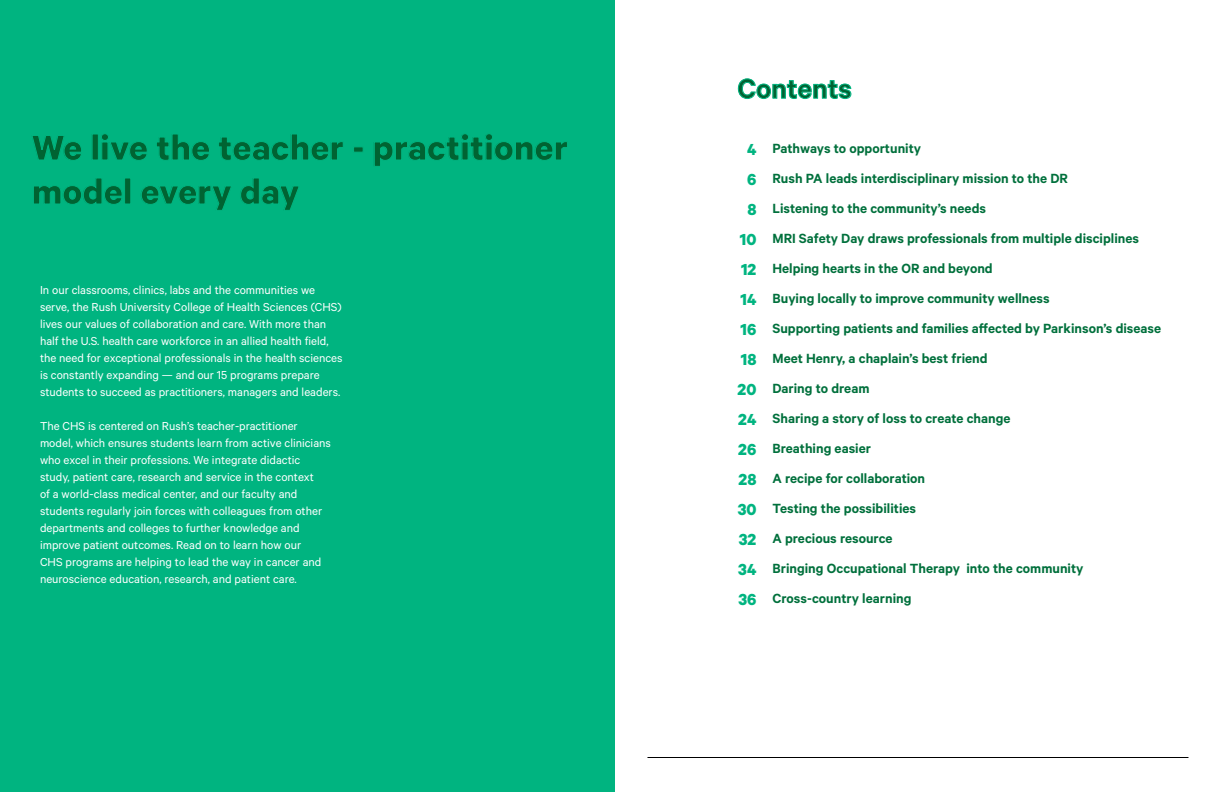
<style>
.page{position:relative;width:1224px;height:792px;background:#fff}
.page>*{position:absolute;margin:0;border:0;box-sizing:border-box;transform-origin:0 0}
.t1{font:700 40px/44px "Calibre";color:#006332}
.t2{font:600 31px "Calibre";color:#006332}
.t3{font:700 18px/30px "Calibre";color:#00b480;text-align:center}
.t4{font:600 15px/30px "Calibre";color:#00703c}
.t5{font:13px/17px "Calibre";color:#fff}
</style>
<div class="page">
<div style="left:0;top:0;width:615px;height:792px;background:#00b480"></div>
<hr style="left:647px;top:757px;width:541px;height:1px;background:#000">
<svg style="left:738px;top:79px;width:113px;height:20px"></svg>
<h1 class="t1" style="left:32px;top:124px;width:538px">We live the teacher - practitioner model every day</h1>
<p class="t5" style="left:40px;top:281px;width:304px">In our classrooms, clinics, labs and the communities we serve, the Rush University College of Health Sciences (CHS) lives our values of collaboration and care. With more than half the U.S. health care workforce in an allied health field, the need for exceptional professionals in the health sciences is constantly expanding — and our 15 programs prepare students to succeed as practitioners, managers and leaders.</p>
<p class="t5" style="left:40px;top:417px;width:292px">The CHS is centered on Rush’s teacher-practitioner model, which ensures students learn from active clinicians who excel in their professions. We integrate didactic study, patient care, research and service in the context<br>of a world-class medical center, and our faculty and students regularly join forces with colleagues from other departments and colleges to further knowledge and improve patient outcomes. Read on to learn how our<br>CHS programs are helping to lead the way in cancer and neuroscience education, research, and patient care.</p>
<h2 class="t2" style="left:737px;top:70px;width:116px">Contents</h2>
<h3 class="t3" style="left:738px;top:133px;width:20px">4<br>6<br>8<br>10<br>12<br>14<br>16<br>18<br>20<br>24<br>26<br>28<br>30<br>32<br>34<br>36</h3>
<p class="t4" style="left:772px;top:133px;width:390px">Pathways to opportunity<br>Rush PA leads interdisciplinary mission to the DR<br>Listening to the community’s needs<br>MRI Safety Day draws professionals from multiple disciplines Helping hearts in the OR and beyond<br>Buying locally to improve community wellness<br>Supporting patients and families affected by Parkinson’s disease Meet Henry, a chaplain’s best friend<br>Daring to dream<br>Sharing a story of loss to create change<br>Breathing easier<br>A recipe for collaboration<br>Testing the possibilities<br>A precious resource<br>Bringing Occupational Therapy into the community Cross-country learning</p>
</div>
